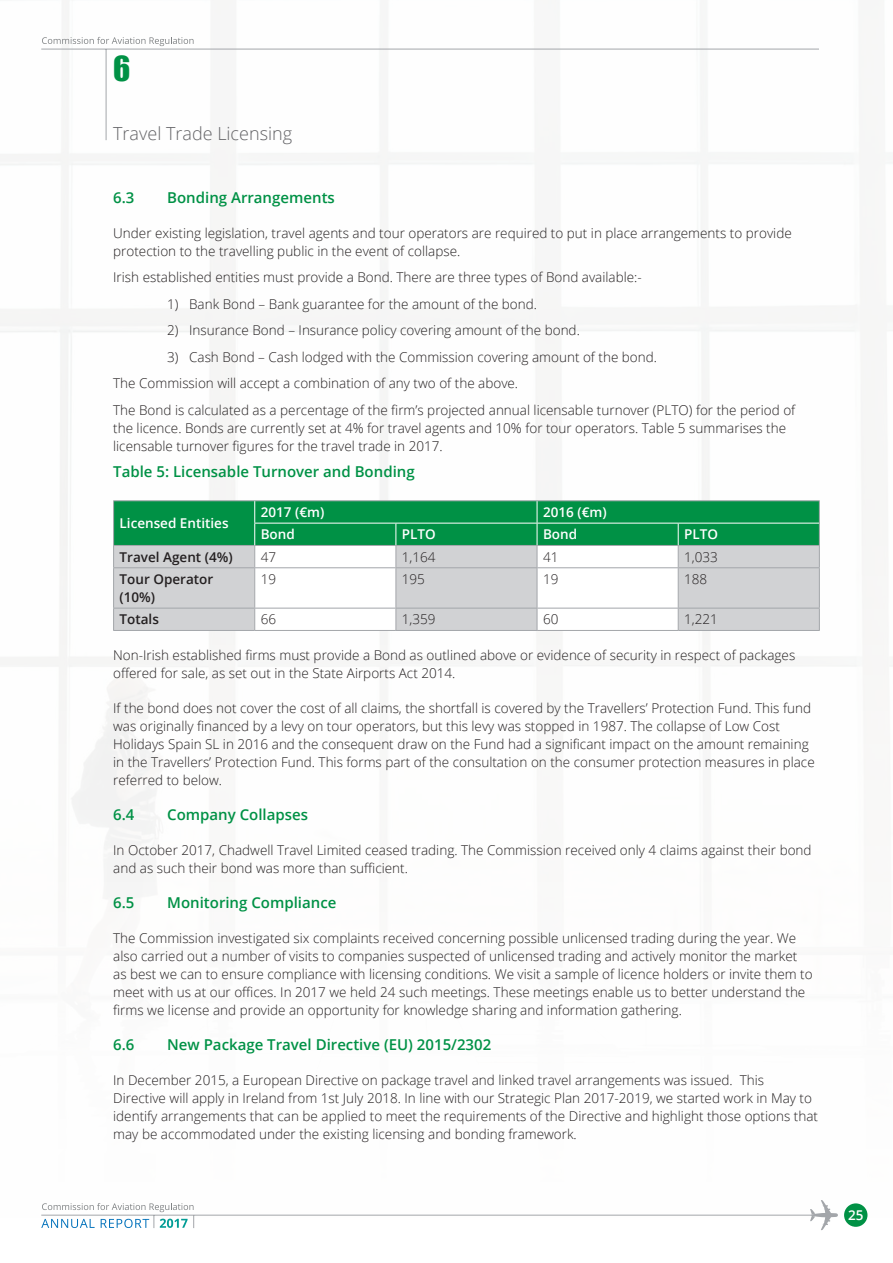
<style>
.page{position:relative;width:893px;height:1263px;background:#fff}
.page>*{position:absolute;margin:0;border:0;box-sizing:border-box;transform-origin:0 0}
.t1{font:31.8px "Impact";color:#009145}
.t2{font:300 18px "Open Sans";color:#636366}
.t3{font:600 15px "Open Sans";color:#009145}
.t4{font:300 13.5px/18px "Open Sans";color:#231f20}
.t5{font:600 13.5px "Open Sans";color:#fff}
.t6{font:600 13.5px/18px "Open Sans";color:#231f20}
</style>
<div class="page">
<img style="left:0;top:0;width:887px;height:1231px">
<hr style="left:113px;top:500px;width:142px;height:1px;background:#a3a6aa">
<hr style="left:255px;top:500px;width:141px;height:1px;background:#a3a6aa">
<hr style="left:396px;top:500px;width:141px;height:1px;background:#a3a6aa">
<hr style="left:537px;top:500px;width:141px;height:1px;background:#a3a6aa">
<hr style="left:678px;top:500px;width:142px;height:1px;background:#a3a6aa">
<hr style="left:113px;top:630px;width:142px;height:1px;background:#a3a6aa">
<hr style="left:255px;top:630px;width:141px;height:1px;background:#a3a6aa">
<hr style="left:396px;top:630px;width:141px;height:1px;background:#a3a6aa">
<hr style="left:537px;top:630px;width:141px;height:1px;background:#a3a6aa">
<hr style="left:678px;top:630px;width:142px;height:1px;background:#a3a6aa">
<svg style="left:113px;top:501px;width:707px;height:129px"></svg>
<svg style="left:41px;top:1203px;width:153px;height:25px"></svg>
<hr style="left:41px;top:1215px;width:778px;height:1px;background:#a3a6aa">
<svg style="left:42px;top:37px;width:152px;height:9px"></svg>
<hr style="left:106px;top:49px;width:1px;height:91px;background:#a3a6aa">
<hr style="left:41px;top:49px;width:778px;height:1px;background:#a3a6aa">
<svg style="left:810px;top:1200px;width:28px;height:30px"></svg>
<div style="left:844px;top:1203px;width:23px;height:24px;background:#009145;border-radius:50%"></div>
<h1 class="t1" style="left:113px;top:44px;width:19px">6</h1>
<h2 class="t2" style="left:113px;top:121px;width:180px">Travel Trade Licensing</h2>
<p class="t3" style="left:113px;top:187px;width:23px">6.3</p>
<p class="t3" style="left:167px;top:187px;width:169px">Bonding Arrangements</p>
<p class="t4" style="left:113px;top:224px;width:680px">Under existing legislation, travel agents and tour operators are required to put in place arrangements to provide protection to the travelling public in the event of collapse.</p>
<p class="t4" style="left:113px;top:268px;width:530px">Irish established entities must provide a Bond. There are three types of Bond available:-</p>
<p class="t4" style="left:167px;top:295px;width:371px">1) Bank Bond – Bank guarantee for the amount of the bond.</p>
<p class="t4" style="left:167px;top:321px;width:414px">2) Insurance Bond – Insurance policy covering amount of the bond.</p>
<p class="t4" style="left:113px;top:343px;width:684px;line-height:26.5px;text-indent:54px">3) Cash Bond – Cash lodged with the Commission covering amount of the bond.<br>The Commission will accept a combination of any two of the above.<br>The Bond is calculated as a percentage of the firm’s projected annual licensable turnover (PLTO) for the period of</p>
<p class="t4" style="left:113px;top:419px;width:674px">the licence. Bonds are currently set at 4% for travel agents and 10% for tour operators. Table 5 summarises the licensable turnover figures for the travel trade in 2017.</p>
<p class="t3" style="left:113px;top:462px;width:303px">Table 5: Licensable Turnover and Bonding</p>
<p class="t5" style="left:120px;top:514px;width:110px">Licensed Entities</p>
<p class="t5" style="left:261px;top:503px;width:65px">2017 (€m)</p>
<p class="t5" style="left:543px;top:503px;width:65px">2016 (€m)</p>
<p class="t5" style="left:261px;top:525px;width:36px">Bond</p>
<p class="t5" style="left:402px;top:525px;width:35px">PLTO</p>
<p class="t5" style="left:543px;top:525px;width:36px">Bond</p>
<p class="t5" style="left:684px;top:525px;width:35px">PLTO</p>
<p class="t6" style="left:120px;top:548px;width:115px">Travel Agent (4%)</p>
<p class="t4" style="left:261px;top:547px;width:17px">47</p>
<p class="t4" style="left:402px;top:547px;width:35px">1,164</p>
<p class="t4" style="left:543px;top:547px;width:17px">41</p>
<p class="t4" style="left:684px;top:547px;width:35px">1,033</p>
<p class="t6" style="left:120px;top:570px;width:95px">Tour Operator (10%)</p>
<p class="t4" style="left:261px;top:570px;width:17px">19</p>
<p class="t4" style="left:402px;top:570px;width:25px">195</p>
<p class="t4" style="left:543px;top:570px;width:17px">19</p>
<p class="t4" style="left:684px;top:570px;width:25px">188</p>
<p class="t6" style="left:120px;top:610px;width:41px">Totals</p>
<p class="t4" style="left:261px;top:610px;width:17px">66</p>
<p class="t4" style="left:402px;top:610px;width:35px">1,359</p>
<p class="t4" style="left:543px;top:610px;width:17px">60</p>
<p class="t4" style="left:684px;top:610px;width:35px">1,221</p>
<p class="t4" style="left:113px;top:646px;width:684px">Non-Irish established firms must provide a Bond as outlined above or evidence of security in respect of packages offered for sale, as set out in the State Airports Act 2014.</p>
<p class="t4" style="left:113px;top:699px;width:703px">If the bond does not cover the cost of all claims, the shortfall is covered by the Travellers’ Protection Fund. This fund was originally financed by a levy on tour operators, but this levy was stopped in 1987. The collapse of Low Cost Holidays Spain SL in 2016 and the consequent draw on the Fund had a significant impact on the amount remaining in the Travellers’ Protection Fund. This forms part of the consultation on the consumer protection measures in place referred to below.</p>
<p class="t3" style="left:113px;top:804px;width:23px">6.4</p>
<p class="t3" style="left:167px;top:804px;width:142px">Company Collapses</p>
<p class="t4" style="left:113px;top:841px;width:700px">In October 2017, Chadwell Travel Limited ceased trading. The Commission received only 4 claims against their bond and as such their bond was more than sufficient.</p>
<p class="t3" style="left:113px;top:892px;width:23px">6.5</p>
<p class="t3" style="left:167px;top:892px;width:171px">Monitoring Compliance</p>
<p class="t4" style="left:113px;top:929px;width:701px">The Commission investigated six complaints received concerning possible unlicensed trading during the year. We also carried out a number of visits to companies suspected of unlicensed trading and actively monitor the market as best we can to ensure compliance with licensing conditions. We visit a sample of licence holders or invite them to meet with us at our offices. In 2017 we held 24 such meetings. These meetings enable us to better understand the firms we license and provide an opportunity for knowledge sharing and information gathering.</p>
<p class="t3" style="left:113px;top:1034px;width:23px">6.6</p>
<p class="t3" style="left:167px;top:1034px;width:326px">New Package Travel Directive (EU) 2015/2302</p>
<p class="t4" style="left:113px;top:1071px;width:706px">In December 2015, a European Directive on package travel and linked travel arrangements was issued. This Directive will apply in Ireland from 1st July 2018. In line with our Strategic Plan 2017-2019, we started work in May to identify arrangements that can be applied to meet the requirements of the Directive and highlight those options that may be accommodated under the existing licensing and bonding framework.</p>
<p class="t5" style="left:848px;top:1205px;width:17px">25</p>
</div>
